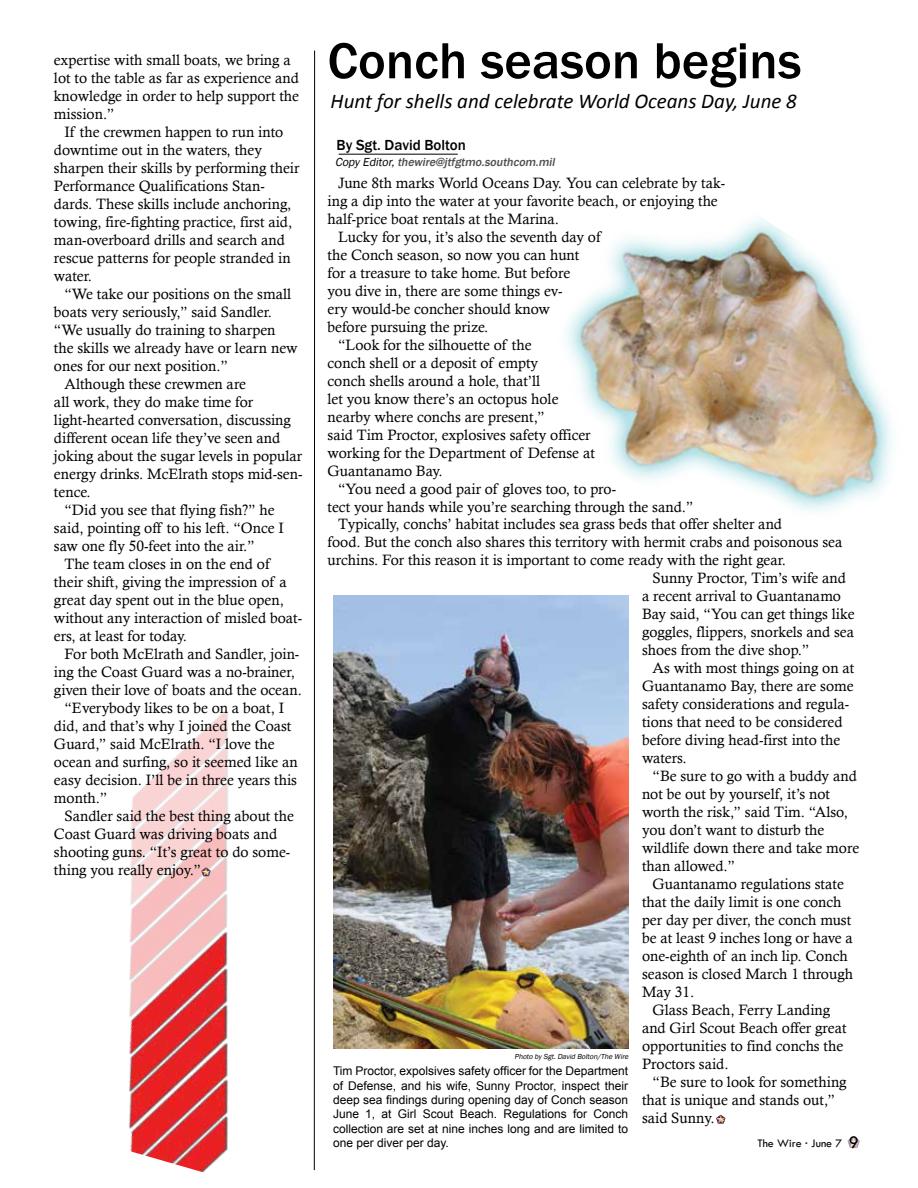
<style>
.page{position:relative;width:918px;height:1188px;background:#fff}
.page>*{position:absolute;margin:0;border:0;box-sizing:border-box;transform-origin:0 0}
.t1{font:500 52.5px "Franklin Gothic";color:#000}
.t2{font:italic 21px "Calibri";color:#000}
.t3{font:15px/18px "Calisto";color:#000}
.t4{font:500 15px "Franklin Gothic";color:#000}
.t5{font:12px/14.4px "Arial";color:#000;text-align:justify}
.t6{font:italic 500 12px "Franklin Gothic";color:#4d4d4f}
.t7{font:12px "Tw Cen";color:#000}
.t8{font:italic 7.5px "Franklin Gothic";color:#000}
.s1{font-weight:400;color:#000}
.s2{font-size:18px}
</style>
<div class="page">
<img style="left:133px;top:710px;width:95px;height:87px">
<img style="left:130px;top:797px;width:98px;height:107px">
<img style="left:129px;top:904px;width:99px;height:107px">
<img style="left:129px;top:1011px;width:100px;height:162px">
<hr style="left:314px;top:51px;width:1px;height:1119px;background:#000">
<img style="left:566px;top:218px;width:326px;height:382px">
<hr style="left:339px;top:154px;width:119px;height:1px;background:#000">
<img style="left:333px;top:595px;width:295px;height:453px">
<svg style="left:847px;top:1136px;width:13px;height:12px"></svg>
<svg style="left:201px;top:867px;width:10px;height:9px"></svg>
<svg style="left:716px;top:1115px;width:10px;height:9px"></svg>
<p class="t3" style="left:54px;top:50px;width:247px">expertise with small boats, we bring a lot to the table as far as experience and knowledge in order to help support the mission.”</p>
<p class="t3" style="left:54px;top:122px;width:247px;text-indent:10px">If the crewmen happen to run into downtime out in the waters, they sharpen their skills by performing their Performance Qualifications Stan&shy;dards. These skills include anchoring, towing, fire-fighting practice, first aid, man-overboard drills and search and rescue patterns for people stranded in water.</p>
<p class="t3" style="left:64px;top:284px;width:228px">“We take our positions on the small</p>
<p class="t3" style="left:54px;top:302px;width:220px">boats very seriously,” said Sandler.</p>
<p class="t3" style="left:54px;top:320px;width:223px">“We usually do training to sharpen</p>
<p class="t3" style="left:54px;top:338px;width:245px">the skills we already have or learn new</p>
<p class="t3" style="left:54px;top:356px;width:175px">ones for our next position.”</p>
<p class="t3" style="left:64px;top:374px;width:183px">Although these crewmen are</p>
<p class="t3" style="left:54px;top:392px;width:201px">all work, they do make time for</p>
<p class="t3" style="left:54px;top:410px;width:238px">light-hearted conversation, discussing</p>
<p class="t3" style="left:54px;top:428px;width:228px">different ocean life they’ve seen and</p>
<p class="t3" style="left:54px;top:446px;width:250px">joking about the sugar levels in popular</p>
<p class="t3" style="left:54px;top:464px;width:250px">energy drinks. McElrath stops mid-sen-</p>
<p class="t3" style="left:54px;top:482px;width:38px">tence.</p>
<p class="t3" style="left:64px;top:500px;width:212px">“Did you see that flying fish?” he</p>
<p class="t3" style="left:54px;top:518px;width:232px">said, pointing off to his left. “Once I</p>
<p class="t3" style="left:54px;top:536px;width:202px">saw one fly 50-feet into the air.”</p>
<p class="t3" style="left:64px;top:554px;width:207px">The team closes in on the end of</p>
<p class="t3" style="left:54px;top:572px;width:234px">their shift, giving the impression of a</p>
<p class="t3" style="left:54px;top:590px;width:231px">great day spent out in the blue open,</p>
<p class="t3" style="left:54px;top:608px;width:250px">without any interaction of misled boat-</p>
<p class="t3" style="left:54px;top:626px;width:135px">ers, at least for today.</p>
<p class="t3" style="left:64px;top:644px;width:236px">For both McElrath and Sandler, join-</p>
<p class="t3" style="left:54px;top:662px;width:243px">ing the Coast Guard was a no-brainer,</p>
<p class="t3" style="left:54px;top:680px;width:250px">given their love of boats and the ocean.</p>
<p class="t3" style="left:64px;top:698px;width:221px">“Everybody likes to be on a boat, I</p>
<p class="t3" style="left:54px;top:716px;width:239px">did, and that’s why I joined the Coast</p>
<p class="t3" style="left:54px;top:734px;width:222px">Guard,” said McElrath. “I love the</p>
<p class="t3" style="left:54px;top:752px;width:245px">ocean and surfing, so it seemed like an</p>
<p class="t3" style="left:54px;top:770px;width:245px">easy decision. I’ll be in three years this</p>
<p class="t3" style="left:54px;top:788px;width:55px">month.”</p>
<p class="t3" style="left:64px;top:806px;width:231px">Sandler said the best thing about the</p>
<p class="t3" style="left:54px;top:824px;width:225px">Coast Guard was driving boats and</p>
<p class="t3" style="left:54px;top:842px;width:238px">shooting guns. “It’s great to do some-</p>
<p class="t3" style="left:54px;top:860px;width:149px">thing you really enjoy.”</p>
<h1 class="t1" style="left:328px;top:28px;width:475px">Conch season begins</h1>
<h2 class="t2" style="left:331px;top:87px;width:468px">Hunt for shells and celebrate World Oceans Day, June 8</h2>
<p class="t4" style="left:337px;top:136px;width:131px">By Sgt. David Bolton</p>
<p class="t6" style="left:335px;top:155px;width:224px"><span class="s1">CopyEditor,</span>thewire@jtfgtmo.southcom.mil</p>
<p class="t3" style="left:338px;top:173px;width:389px">June 8th marks World Oceans Day. You can celebrate by tak-</p>
<p class="t3" style="left:328px;top:191px;width:392px">ing a dip into the water at your favorite beach, or enjoying the</p>
<p class="t3" style="left:328px;top:209px;width:233px">half-price boat rentals at the Marina.</p>
<p class="t3" style="left:338px;top:227px;width:264px">Lucky for you, it’s also the seventh day of</p>
<p class="t3" style="left:328px;top:245px;width:253px">the Conch season, so now you can hunt</p>
<p class="t3" style="left:328px;top:263px;width:244px">for a treasure to take home. But before</p>
<p class="t3" style="left:328px;top:281px;width:237px">you dive in, there are some things ev-</p>
<p class="t3" style="left:328px;top:299px;width:224px">ery would-be concher should know</p>
<p class="t3" style="left:328px;top:317px;width:162px">before pursuing the prize.</p>
<p class="t3" style="left:338px;top:335px;width:195px">“Look for the silhouette of the</p>
<p class="t3" style="left:328px;top:353px;width:212px">conch shell or a deposit of empty</p>
<p class="t3" style="left:328px;top:371px;width:214px">conch shells around a hole, that’ll</p>
<p class="t3" style="left:328px;top:389px;width:232px">let you know there’s an octopus hole</p>
<p class="t3" style="left:328px;top:407px;width:219px">nearby where conchs are present,”</p>
<p class="t3" style="left:328px;top:425px;width:265px">said Tim Proctor, explosives safety officer</p>
<p class="t3" style="left:328px;top:443px;width:269px">working for the Department of Defense at</p>
<p class="t3" style="left:328px;top:461px;width:117px">Guantanamo Bay.</p>
<p class="t3" style="left:338px;top:479px;width:280px">“You need a good pair of gloves too, to pro-</p>
<p class="t3" style="left:328px;top:497px;width:367px">tect your hands while you’re searching through the sand.”</p>
<p class="t3" style="left:338px;top:515px;width:445px">Typically, conchs’ habitat includes sea grass beds that offer shelter and</p>
<p class="t3" style="left:328px;top:533px;width:516px">food. But the conch also shares this territory with hermit crabs and poisonous sea</p>
<p class="t3" style="left:328px;top:551px;width:460px">urchins. For this reason it is important to come ready with the right gear.</p>
<p class="t3" style="left:653px;top:569px;width:195px">Sunny Proctor, Tim’s wife and</p>
<p class="t3" style="left:642px;top:587px;width:201px">a recent arrival to Guantanamo</p>
<p class="t3" style="left:642px;top:605px;width:214px">Bay said, “You can get things like</p>
<p class="t3" style="left:642px;top:623px;width:214px">goggles, flippers, snorkels and sea</p>
<p class="t3" style="left:642px;top:641px;width:169px">shoes from the dive shop.”</p>
<p class="t3" style="left:653px;top:659px;width:203px">As with most things going on at</p>
<p class="t3" style="left:642px;top:677px;width:213px">Guantanamo Bay, there are some</p>
<p class="t3" style="left:642px;top:695px;width:209px">safety considerations and regula-</p>
<p class="t3" style="left:642px;top:713px;width:202px">tions that need to be considered</p>
<p class="t3" style="left:642px;top:731px;width:200px">before diving head-first into the</p>
<p class="t3" style="left:642px;top:749px;width:46px">waters.</p>
<p class="t3" style="left:653px;top:767px;width:206px">“Be sure to go with a buddy and</p>
<p class="t3" style="left:642px;top:785px;width:190px">not be out by yourself, it’s not</p>
<p class="t3" style="left:642px;top:803px;width:207px">worth the risk,” said Tim. “Also,</p>
<p class="t3" style="left:642px;top:821px;width:184px">you don’t want to disturb the</p>
<p class="t3" style="left:642px;top:839px;width:219px">wildlife down there and take more</p>
<p class="t3" style="left:642px;top:857px;width:95px">than allowed.”</p>
<p class="t3" style="left:653px;top:875px;width:193px">Guantanamo regulations state</p>
<p class="t3" style="left:642px;top:893px;width:201px">that the daily limit is one conch</p>
<p class="t3" style="left:642px;top:911px;width:211px">per day per diver, the conch must</p>
<p class="t3" style="left:642px;top:929px;width:212px">be at least 9 inches long or have a</p>
<p class="t3" style="left:642px;top:947px;width:207px">one-eighth of an inch lip. Conch</p>
<p class="t3" style="left:642px;top:965px;width:212px">season is closed March 1 through</p>
<p class="t3" style="left:642px;top:983px;width:54px">May 31.</p>
<p class="t3" style="left:653px;top:1001px;width:179px">Glass Beach, Ferry Landing</p>
<p class="t3" style="left:642px;top:1019px;width:206px">and Girl Scout Beach offer great</p>
<p class="t3" style="left:642px;top:1037px;width:203px">opportunities to find conchs the</p>
<p class="t3" style="left:642px;top:1055px;width:88px">Proctors said.</p>
<p class="t3" style="left:653px;top:1073px;width:196px">“Be sure to look for something</p>
<p class="t3" style="left:642px;top:1091px;width:195px">that is unique and stands out,”</p>
<p class="t3" style="left:642px;top:1109px;width:74px">said Sunny.</p>
<p class="t8" style="left:514px;top:1052px;width:117px">Photo bySgt.David Bolton/The Wire</p>
<p class="t5" style="left:333px;top:1064px;width:297px">Tim Proctor, expolsives safety officer for the Department of Defense, and his wife, Sunny Proctor, inspect their deep sea findings during opening day of Conch season June 1, at Girl Scout Beach. Regulations for Conch collection are set at nine inches long and are limited to one per diver per day.</p>
<p class="t7" style="left:757px;top:1136px;width:103px">The Wire · June 7 <span class="s2">9</span></p>
</div>
